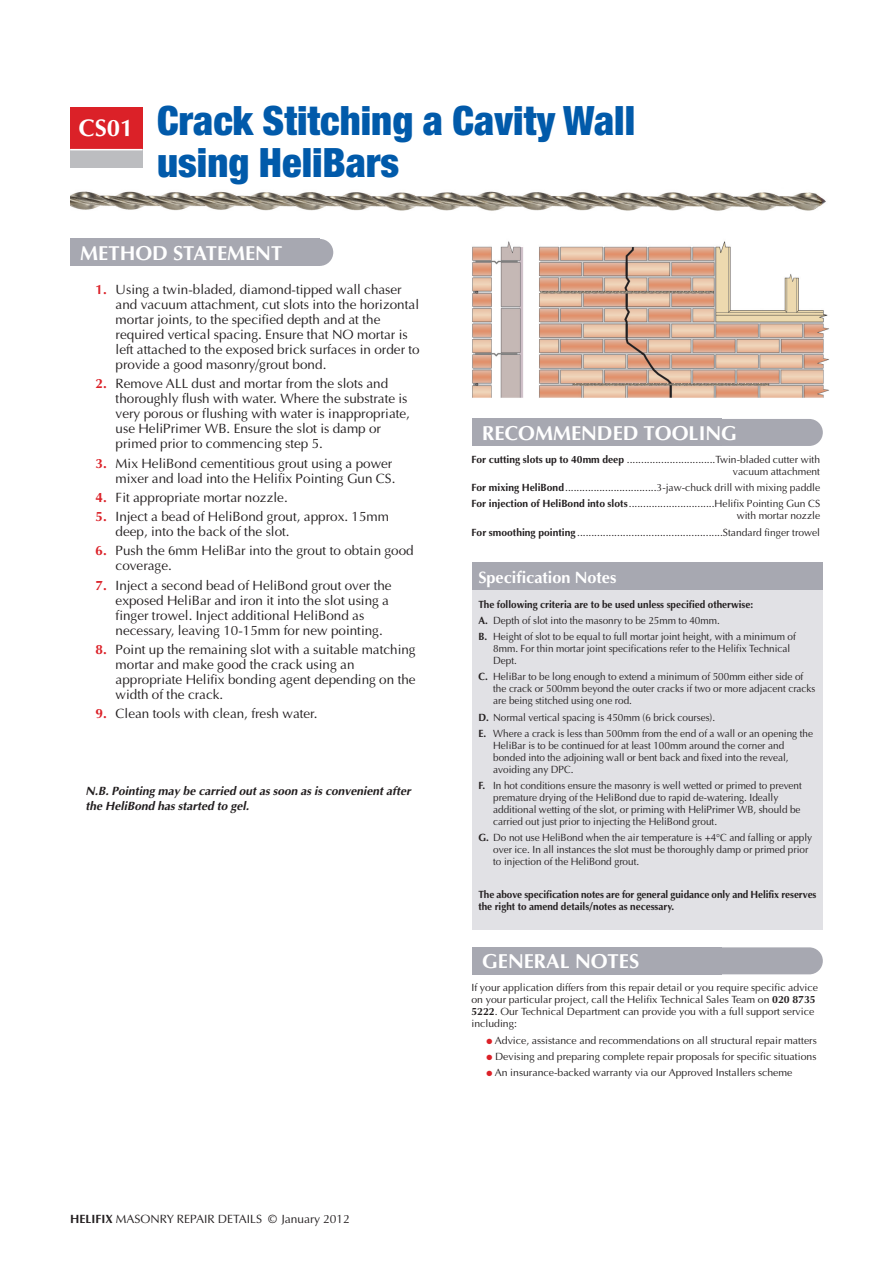
<style>
.page{position:relative;width:893px;height:1263px;background:#fff}
.page>*{position:absolute;margin:0;border:0;box-sizing:border-box;transform-origin:0 0}
.t1{font:900 condensed 40.5px/42px "Helvetica Neue";color:#015aaa}
.t2{font:700 24px "Optima";color:#fff}
.t3{font:700 20.25px "Optima";color:#fff}
.t4{font:700 16.5px "Optima";color:#fff}
.t5{font:13.5px/15px "Optima";color:#231f20}
.t6{font:italic 700 12px/15px "Optima";color:#231f20}
.t7{font:12px "Optima";color:#231f20}
.t8{font:10.5px/12px "Optima";color:#231f20;scale:.95 1}
.t9{font:10.5px/12px "Optima";color:#231f20;text-align:right}
.t10{font:700 10.5px/12px "Optima";letter-spacing:-.005em;color:#231f20;scale:.95 1}
.s1{font-weight:700;color:#db2128}
.s2{font-weight:700}
.s3{color:#db2128}
</style>
<div class="page">
<img style="left:472px;top:241px;width:357px;height:157px">
<img style="left:70px;top:191px;width:756px;height:20px">
<div style="left:70px;top:107px;width:72px;height:42px;background:#db2128"></div>
<div style="left:70px;top:150px;width:72px;height:18px;background:#bcbdc0"></div>
<div style="left:70px;top:239px;width:263px;height:27px;background:#a7a8b1;border-radius:14px"></div>
<div style="left:472px;top:419px;width:351px;height:27px;background:#a7a8b1;border-radius:14px"></div>
<div style="left:472px;top:947px;width:351px;height:27px;background:#a7a8b1;border-radius:14px"></div>
<div style="left:472px;top:563px;width:351px;height:366px;background:#e1e1e5"></div>
<div style="left:472px;top:563px;width:351px;height:27px;background:#a7a8b1"></div>
<h2 class="t2" style="left:79px;top:113px;width:56px">CS01</h2>
<h1 class="t1" style="left:157px;top:103px;width:479px">Crack Stitching a Cavity Wall using HeliBars</h1>
<h3 class="t3" style="left:80px;top:241px;width:203px">METHOD STATEMENT</h3>
<p class="t5" style="left:116px;top:282px;width:306px;text-indent:-20px"><span class="s1">1.</span> Using a twin-bladed, diamond-tipped wall chaser and vacuum attachment, cut slots into the horizontal mortar joints, to the specified depth and at the required vertical spacing. Ensure that NO mortar is left attached to the exposed brick surfaces in order to provide a good masonry/grout bond.</p>
<p class="t5" style="left:116px;top:376px;width:296px;text-indent:-20px"><span class="s1">2.</span> Remove ALL dust and mortar from the slots and thoroughly flush with water. Where the substrate is very porous or flushing with water is inappropriate, use HeliPrimer WB. Ensure the slot is damp or primed prior to commencing step 5.</p>
<p class="t5" style="left:96px;top:455px;width:301px;text-align:right"><span class="s1">3.</span> Mix HeliBond cementitious grout using a power mixer and load into the Helifix Pointing Gun CS.</p>
<p class="t5" style="left:96px;top:490px;width:194px"><span class="s1">4.</span> Fit appropriate mortar nozzle.</p>
<p class="t5" style="left:116px;top:509px;width:275px;text-indent:-20px"><span class="s1">5.</span> Inject a bead of HeliBond grout, approx. 15mm deep, into the back of the slot.</p>
<p class="t5" style="left:116px;top:543px;width:300px;text-indent:-20px"><span class="s1">6.</span> Push the 6mm HeliBar into the grout to obtain good coverage.</p>
<p class="t5" style="left:116px;top:577px;width:278px;text-indent:-20px"><span class="s1">7.</span> Inject a second bead of HeliBond grout over the exposed HeliBar and iron it into the slot using a finger trowel. Inject additional HeliBond as necessary, leaving 10-15mm for new pointing.</p>
<p class="t5" style="left:116px;top:642px;width:302px;text-indent:-20px"><span class="s1">8.</span> Point up the remaining slot with a suitable matching mortar and make good the crack using an appropriate Helifix bonding agent depending on the width of the crack.</p>
<p class="t5" style="left:96px;top:706px;width:223px"><span class="s1">9.</span> Clean tools with clean, fresh water.</p>
<p class="t6" style="left:86px;top:783px;width:327px">N.B. Pointing may be carried out as soon as is convenient after the HeliBond has started to gel.</p>
<h3 class="t3" style="left:482px;top:421px;width:256px">RECOMMENDED TOOLING</h3>
<p class="t9" style="left:471px;top:453px;width:350px"><span class="s2">For cutting slots up to 40mm deep</span> ...............................Twin-bladed cutter with vacuum attachment</p>
<p class="t9" style="left:471px;top:479px;width:350px;line-height:16.2px;text-align:left"><span class="s2">For mixing HeliBond</span>................................3-jaw-chuck drill with mixing paddle<br><span class="s2">For injection of HeliBond into slots</span>..............................Helifix Pointing Gun CS</p>
<p class="t9" style="left:471px;top:508px;width:350px;line-height:16.2px">with mortar nozzle<br><span class="s2">For smoothing pointing</span> ...................................................Standard finger trowel</p>
<p class="t4" style="left:478px;top:568px;width:140px">Specification Notes</p>
<p class="t8" style="left:478px;top:596px;width:336px;line-height:16.2px"><span class="s2">The following criteria are to be used unless specified otherwise:<br>A.</span> Depth of slot into the masonry to be 25mm to 40mm.<br><span class="s2">B.</span> Height of slot to be equal to full mortar joint height, with a minimum of</p>
<p class="t8" style="left:493px;top:642px;width:314px">8mm. For thin mortar joint specifications refer to the Helifix Technical<br>Dept.</p>
<p class="t8" style="left:493px;top:671px;width:341px;text-indent:-15px"><span class="s2">C.</span> HeliBar to be long enough to extend a minimum of 500mm either side of the crack or 500mm beyond the outer cracks if two or more adjacent cracks are being stitched using one rod.</p>
<p class="t8" style="left:478px;top:709px;width:354px;line-height:16.2px"><span class="s2">D.</span> Normal vertical spacing is 450mm (6 brick courses).<br><span class="s2">E.</span> Where a crack is less than 500mm from the end of a wall or an opening the</p>
<p class="t8" style="left:493px;top:739px;width:313px">HeliBar is to be continued for at least 100mm around the corner and bonded into the adjoining wall or bent back and fixed into the reveal, avoiding any DPC.</p>
<p class="t8" style="left:493px;top:780px;width:326px;text-indent:-15px"><span class="s2">F.</span> In hot conditions ensure the masonry is well wetted or primed to prevent premature drying of the HeliBond due to rapid de-watering. Ideally additional wetting of the slot, or priming with HeliPrimer WB, should be carried out just prior to injecting the HeliBond grout.</p>
<p class="t8" style="left:493px;top:832px;width:337px;text-indent:-15px"><span class="s2">G.</span> Do not use HeliBond when the air temperature is +4°C and falling or apply over ice. In all instances the slot must be thoroughly damp or primed prior to injection of the HeliBond grout.</p>
<p class="t10" style="left:478px;top:888px;width:357px">The above specification notes are for general guidance only and Helifix reserves the right to amend details/notes as necessary.</p>
<h3 class="t3" style="left:482px;top:949px;width:158px">GENERAL NOTES</h3>
<p class="t9" style="left:471px;top:982px;width:348px;text-align:left">If your application differs from this repair detail or you require specific advice on your particular project, call the Helifix Technical Sales Team on <span class="s2">020 8735<br>5222</span>. Our Technical Department can provide you with a full support service including:</p>
<p class="t9" style="left:486px;top:1034px;width:332px"><span class="s3">●</span> Advice, assistance and recommendations on all structural repair matters</p>
<p class="t9" style="left:486px;top:1050px;width:332px"><span class="s3">●</span> Devising and preparing complete repair proposals for specific situations</p>
<p class="t9" style="left:486px;top:1066px;width:307px"><span class="s3">●</span> An insurance-backed warranty via our Approved Installers scheme</p>
<p class="t7" style="left:70px;top:1211px;width:281px"><span class="s2">HELIFIX</span> MASONRY REPAIR DETAILS © January 2012</p>
</div>
